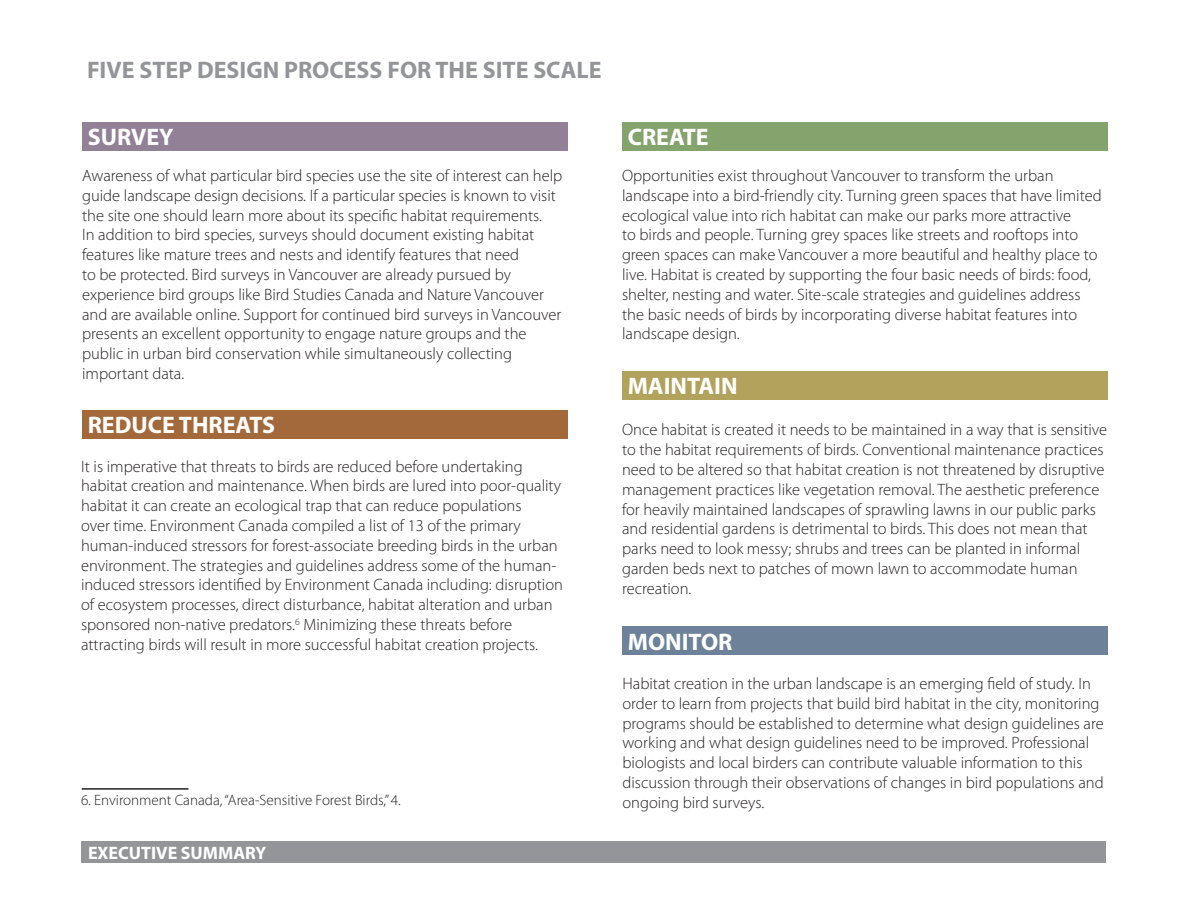
<style>
.page{position:relative;width:1188px;height:918px;background:#fff}
.page>*{position:absolute;margin:0;border:0;box-sizing:border-box;transform-origin:0 0}
.Titles{font:700 24px "Myriad Pro";color:#fff}
.Titles-2{font:700 24px "Myriad Pro";color:#939598}
.Titles-3{font:700 18px "Myriad Pro";color:#fff}
.t1{font:300 16.5px/19.8px "Myriad Pro";color:#231f20}
.t2{font:300 15px "Myriad Pro";color:#231f20}
</style>
<div class="page">
<div style="left:82px;top:841px;width:1024px;height:22px;background:#939598"></div>
<div style="left:82px;top:122px;width:486px;height:29px;background:#928097"></div>
<div style="left:82px;top:410px;width:486px;height:28px;background:#a3693a"></div>
<div style="left:622px;top:122px;width:486px;height:29px;background:#84a36d"></div>
<div style="left:622px;top:371px;width:486px;height:29px;background:#b1a25c"></div>
<div style="left:622px;top:626px;width:486px;height:29px;background:#6d8199"></div>
<hr style="left:82px;top:788px;width:106px;height:2px;background:#231f20">
<p class="Titles-2" style="left:87px;top:54px;width:516px">FIVE STEP DESIGN PROCESS FOR THE SITE SCALE</p>
<p class="Titles" style="left:88px;top:122px;width:87px">SURVEY</p>
<p class="t1" style="left:82px;top:165px;width:482px">Awareness of what particular bird species use the site of interest can help guide landscape design decisions. If a particular species is known to visit the site one should learn more about its specific habitat requirements.<br>In addition to bird species, surveys should document existing habitat features like mature trees and nests and identify features that need<br>to be protected. Bird surveys in Vancouver are already pursued by experience bird groups like Bird Studies Canada and Nature Vancouver and are available online. Support for continued bird surveys in Vancouver presents an excellent opportunity to engage nature groups and the public in urban bird conservation while simultaneously collecting important data.</p>
<p class="Titles" style="left:88px;top:409px;width:189px">REDUCE THREATS</p>
<p class="t1" style="left:81px;top:456px;width:483px">It is imperative that threats to birds are reduced before undertaking habitat creation and maintenance. When birds are lured into poor-quality habitat it can create an ecological trap that can reduce populations<br>over time. Environment Canada compiled a list of 13 of the primary human-induced stressors for forest-associate breeding birds in the urban environment. The strategies and guidelines address some of the human&shy;induced stressors identified by Environment Canada including: disruption of ecosystem processes, direct disturbance, habitat alteration and urban sponsored non-native predators.<sup>6</sup> Minimizing these threats before attracting birds will result in more successful habitat creation projects.</p>
<p class="t2" style="left:81px;top:791px;width:321px">6. Environment Canada, “Area-Sensitive Forest Birds,” 4.</p>
<p class="Titles-3" style="left:88px;top:841px;width:180px">EXECUTIVE SUMMARY</p>
<p class="Titles" style="left:628px;top:122px;width:83px">CREATE</p>
<p class="t1" style="left:622px;top:165px;width:481px">Opportunities exist throughout Vancouver to transform the urban landscape into a bird-friendly city. Turning green spaces that have limited ecological value into rich habitat can make our parks more attractive<br>to birds and people. Turning grey spaces like streets and rooftops into green spaces can make Vancouver a more beautiful and healthy place to live. Habitat is created by supporting the four basic needs of birds: food, shelter, nesting and water. Site-scale strategies and guidelines address the basic needs of birds by incorporating diverse habitat features into landscape design.</p>
<p class="Titles" style="left:628px;top:370px;width:111px">MAINTAIN</p>
<p class="t1" style="left:622px;top:420px;width:487px">Once habitat is created it needs to be maintained in a way that is sensitive to the habitat requirements of birds. Conventional maintenance practices need to be altered so that habitat creation is not threatened by disruptive management practices like vegetation removal. The aesthetic preference for heavily maintained landscapes of sprawling lawns in our public parks and residential gardens is detrimental to birds. This does not mean that parks need to look messy; shrubs and trees can be planted in informal garden beds next to patches of mown lawn to accommodate human recreation.</p>
<p class="Titles" style="left:628px;top:626px;width:106px">MONITOR</p>
<p class="t1" style="left:622px;top:673px;width:483px">Habitat creation in the urban landscape is an emerging field of study. In order to learn from projects that build bird habitat in the city, monitoring programs should be established to determine what design guidelines are working and what design guidelines need to be improved. Professional biologists and local birders can contribute valuable information to this discussion through their observations of changes in bird populations and ongoing bird surveys.</p>
</div>
